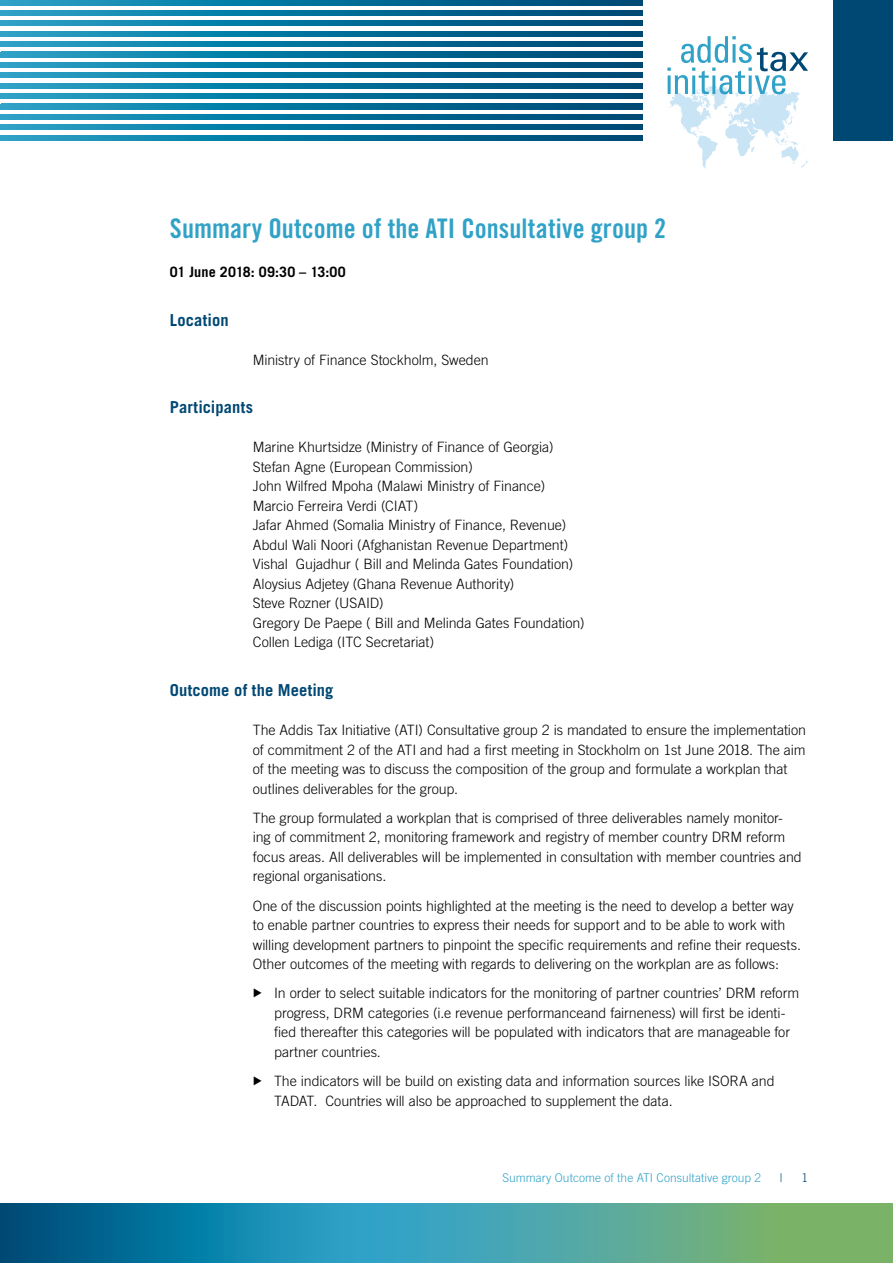
<style>
.page{position:relative;width:893px;height:1263px;background:#fff}
.page>*{position:absolute;margin:0;border:0;box-sizing:border-box;transform-origin:0 0}
.t1{font:27px "Trade Gothic LT Std Bd Cn 20";color:#31a2c7}
.t2{font:700 16.5px "Trade Gothic LT Std";letter-spacing:.005em;color:#004874}
.t3{font:300 14.25px/19.5px "Trade Gothic LT Std";letter-spacing:-.005em;color:#000}
.t4{font:700 14.25px "Trade Gothic LT Std";letter-spacing:.01em;color:#000}
.t5{font:300 12px "Trade Gothic LT Std";letter-spacing:.005em;color:#31a2c7}
.t6{font:300 12px "Trade Gothic LT Std";color:#004874}
</style>
<div class="page">
<svg style="left:1px;top:0;width:641px;height:5px;background:#09729c"></svg>
<svg style="left:1px;top:10px;width:641px;height:6px;background:#09729c"></svg>
<svg style="left:1px;top:21px;width:641px;height:5px;background:#09729c"></svg>
<svg style="left:1px;top:31px;width:641px;height:5px;background:#09729c"></svg>
<svg style="left:1px;top:42px;width:641px;height:5px;background:#09729c"></svg>
<svg style="left:1px;top:52px;width:641px;height:5px;background:#09729c"></svg>
<svg style="left:1px;top:62px;width:641px;height:6px;background:#09729c"></svg>
<svg style="left:1px;top:73px;width:641px;height:5px;background:#09729c"></svg>
<svg style="left:1px;top:83px;width:641px;height:5px;background:#09729c"></svg>
<svg style="left:1px;top:94px;width:641px;height:5px;background:#09729c"></svg>
<svg style="left:1px;top:104px;width:641px;height:5px;background:#09729c"></svg>
<svg style="left:1px;top:114px;width:641px;height:6px;background:#09729c"></svg>
<svg style="left:1px;top:125px;width:641px;height:5px;background:#09729c"></svg>
<svg style="left:1px;top:135px;width:641px;height:5px;background:#09729c"></svg>
<svg style="left:0;top:0;width:1px;height:36px"></svg>
<svg style="left:0;top:42px;width:1px;height:46px"></svg>
<svg style="left:0;top:94px;width:1px;height:46px"></svg>
<svg style="left:0;top:1203px;width:893px;height:60px;background:#3c969a"></svg>
<div style="left:833px;top:0;width:60px;height:140px;background:#004874"></div>
<svg style="left:667px;top:36px;width:141px;height:133px"></svg>
<h1 class="t1" style="left:170px;top:212px;width:498px">Summary Outcome of the ATI Consultative group 2</h1>
<p class="t4" style="left:170px;top:263px;width:177px">01 June 2018: 09:30 – 13:00</p>
<p class="t2" style="left:170px;top:310px;width:60px">Location</p>
<p class="t3" style="left:253px;top:350px;width:237px">Ministry of Finance Stockholm, Sweden</p>
<p class="t2" style="left:170px;top:397px;width:85px">Participants</p>
<p class="t3" style="left:253px;top:437px;width:333px">Marine Khurtsidze (Ministry of Finance of Georgia)<br>Stefan Agne (European Commission)<br>John Wilfred Mpoha (Malawi Ministry of Finance)<br>Marcio Ferreira Verdi (CIAT)<br>Jafar Ahmed (Somalia Ministry of Finance, Revenue)<br>Abdul Wali Noori (Afghanistan Revenue Department)<br>Vishal Gujadhur ( Bill and Melinda Gates Foundation)<br>Aloysius Adjetey (Ghana Revenue Authority)<br>Steve Rozner (USAID)<br>Gregory De Paepe ( Bill and Melinda Gates Foundation)<br>Collen Lediga (ITC Secretariat)</p>
<p class="t2" style="left:170px;top:680px;width:165px">Outcome of the Meeting</p>
<p class="t3" style="left:253px;top:720px;width:555px">The Addis Tax Initiative (ATI) Consultative group 2 is mandated to ensure the implementation of commitment 2 of the ATI and had a first meeting in Stockholm on 1st June 2018. The aim of the meeting was to discuss the composition of the group and formulate a workplan that outlines deliverables for the group.</p>
<p class="t3" style="left:253px;top:808px;width:551px">The group formulated a workplan that is comprised of three deliverables namely monitor&shy;ing of commitment 2, monitoring framework and registry of member country DRM reform focus areas. All deliverables will be implemented in consultation with member countries and regional organisations.</p>
<p class="t3" style="left:253px;top:896px;width:550px">One of the discussion points highlighted at the meeting is the need to develop a better way to enable partner countries to express their needs for support and to be able to work with willing development partners to pinpoint the specific requirements and refine their requests.<br>Other outcomes of the meeting with regards to delivering on the workplan are as follows:</p>
<p class="t3" style="left:274px;top:983px;width:527px">In order to select suitable indicators for the monitoring of partner countries’ DRM reform progress, DRM categories (i.e revenue performanceand fairneness) will first be identi&shy;fied thereafter this categories will be populated with indicators that are manageable for partner countries.</p>
<p class="t3" style="left:274px;top:1071px;width:502px">The indicators will be build on existing data and information sources like ISORA and<br>TADAT. Countries will also be approached to supplement the data.</p>
<p class="t5" style="left:503px;top:1171px;width:260px">Summary Outcome of the ATI Consultative group 2</p>
<p class="t6" style="left:780px;top:1171px;width:4px">|</p>
<p class="t6" style="left:801px;top:1171px;width:8px">1</p>
</div>
